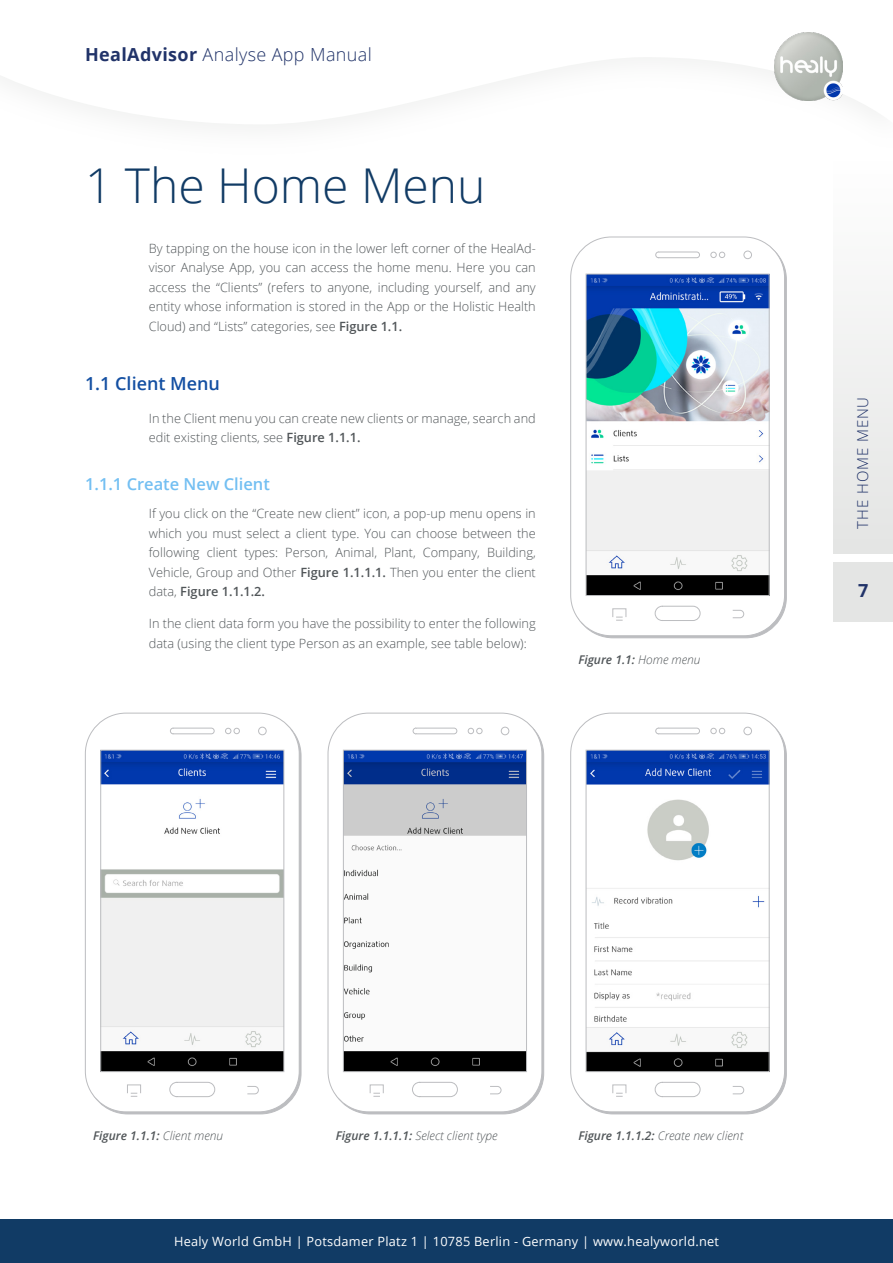
<style>
.page{position:relative;width:893px;height:1263px;background:#fff}
.page>*{position:absolute;margin:0;border:0;box-sizing:border-box;transform-origin:0 0}
.B_Ü1{font:300 48px "Open Sans";color:#113b65}
.t1{font:300 18px "Open Sans";letter-spacing:.02em;color:#213369}
.B_Ü2{font:600 18px "Open Sans";color:#134fa2}
.t2{font:700 18px "Open Sans";color:#213369}
.B_Ü3{font:600 16.5px "Open Sans";color:#73bff2}
.t3{font:300 15px "Open Sans";letter-spacing:.06em;color:#213369}
.B_Fließtext{font:300 12.75px/19.5px "Open Sans";color:#515659;text-align:justify}
.t4{font:12.75px "Open Sans";letter-spacing:.02em;color:#fff}
.B_BU_small_kursiv{font:italic 300 12px "Open Sans";color:#515659}
.B_BU_small_kursiv-2{font:italic 600 12px "Open Sans";color:#515659}
.s1{font-weight:700}
.s2{font-weight:600}
.s3{font-weight:300}
</style>
<div class="page">
<div style="left:833px;top:161px;width:60px;height:392px;background:linear-gradient(to right,#f1f1f1,#f1f1f1)"></div>
<div style="left:833px;top:562px;width:60px;height:59px;background:#e4e5e4"></div>
<svg style="left:4px;top:58px;width:867px;height:66px"></svg>
<img style="left:774px;top:32px;width:69px;height:69px">
<div style="left:0;top:1219px;width:893px;height:44px;background:#113b65"></div>
<div style="left:328px;top:713px;width:214px;height:399px;border:1px solid #bcbdc0;border-radius:41px"></div>
<div style="left:501px;top:727px;width:8px;height:8px;border:1px solid #bcbdc0;border-radius:50%"></div>
<svg style="left:412px;top:1082px;width:46px;height:15px"></svg>
<svg style="left:412px;top:727px;width:45px;height:7px"></svg>
<svg style="left:468px;top:728px;width:15px;height:6px"></svg>
<svg style="left:490px;top:1086px;width:12px;height:8px"></svg>
<div style="left:370px;top:1084px;width:14px;height:9px;border:1px solid #bcbdc0"></div>
<svg style="left:373px;top:1093px;width:7px;height:4px"></svg>
<img style="left:345px;top:752px;width:180px;height:318px">
<div style="left:343px;top:750px;width:184px;height:322px;border:1px solid #bcbdc0"></div>
<div style="left:85px;top:713px;width:215px;height:399px;border:1px solid #bcbdc0;border-radius:41px"></div>
<div style="left:258px;top:727px;width:8px;height:8px;border:1px solid #bcbdc0;border-radius:50%"></div>
<svg style="left:169px;top:1082px;width:46px;height:15px"></svg>
<svg style="left:170px;top:727px;width:45px;height:7px"></svg>
<svg style="left:225px;top:728px;width:15px;height:6px"></svg>
<svg style="left:247px;top:1086px;width:12px;height:8px"></svg>
<div style="left:127px;top:1084px;width:14px;height:9px;border:1px solid #bcbdc0"></div>
<svg style="left:131px;top:1093px;width:6px;height:4px"></svg>
<img style="left:102px;top:752px;width:180px;height:318px">
<div style="left:100px;top:750px;width:184px;height:322px;border:1px solid #bcbdc0"></div>
<div style="left:570px;top:713px;width:215px;height:399px;border:1px solid #bcbdc0;border-radius:41px"></div>
<div style="left:744px;top:727px;width:8px;height:8px;border:1px solid #bcbdc0;border-radius:50%"></div>
<svg style="left:654px;top:1082px;width:47px;height:15px"></svg>
<svg style="left:655px;top:727px;width:45px;height:7px"></svg>
<svg style="left:710px;top:728px;width:15px;height:6px"></svg>
<svg style="left:732px;top:1086px;width:12px;height:8px"></svg>
<div style="left:612px;top:1084px;width:14px;height:9px;border:1px solid #bcbdc0"></div>
<svg style="left:616px;top:1093px;width:7px;height:4px"></svg>
<img style="left:588px;top:752px;width:179px;height:318px">
<div style="left:586px;top:750px;width:183px;height:322px;border:1px solid #bcbdc0"></div>
<div style="left:570px;top:237px;width:215px;height:399px;border:1px solid #bcbdc0;border-radius:41px"></div>
<div style="left:744px;top:251px;width:8px;height:8px;border:1px solid #bcbdc0;border-radius:50%"></div>
<svg style="left:654px;top:606px;width:47px;height:15px"></svg>
<svg style="left:655px;top:251px;width:45px;height:7px"></svg>
<svg style="left:710px;top:252px;width:15px;height:6px"></svg>
<svg style="left:732px;top:610px;width:12px;height:8px"></svg>
<div style="left:612px;top:608px;width:14px;height:9px;border:1px solid #bcbdc0"></div>
<svg style="left:616px;top:617px;width:7px;height:4px"></svg>
<img style="left:588px;top:276px;width:179px;height:318px">
<div style="left:586px;top:274px;width:183px;height:322px;border:1px solid #bcbdc0"></div>
<h2 class="t1" style="left:85px;top:43px;width:288px"><span class="s1">HealAdvisor</span> Analyse App Manual</h2>
<p class="B_Ü1" style="left:85px;top:152px;width:402px">1 The Home Menu</p>
<p class="B_Fließtext" style="left:149px;top:238px;width:388px">By tapping on the house icon in the lower left corner of the HealAd&shy;visor Analyse App, you can access the home menu. Here you can access the “Clients” (refers to anyone, including yourself, and any entity whose information is stored in the App or the Holistic Health Cloud) and “Lists” categories, see <span class="s2">Figure 1.1.</span></p>
<p class="B_Ü2" style="left:85px;top:371px;width:137px">1.1 Client Menu</p>
<p class="B_Fließtext" style="left:149px;top:408px;width:388px">In the Client menu you can create new clients or manage, search and edit existing clients, see <span class="s2">Figure 1.1.1.</span></p>
<p class="B_Ü3" style="left:85px;top:473px;width:186px">1.1.1 Create New Client</p>
<p class="B_Fließtext" style="left:149px;top:503px;width:388px">If you click on the “Create new client” icon, a pop-up menu opens in which you must select a client type. You can choose between the following client types: Person, Animal, Plant, Company, Building, Vehicle, Group and Other <span class="s2">Figure 1.1.1.1.</span> Then you enter the client data, <span class="s2">Figure 1.1.1.2.</span></p>
<p class="B_Fließtext" style="left:149px;top:614px;width:388px">In the client data form you have the possibility to enter the following data (using the client type Person as an example, see table below):</p>
<p class="B_BU_small_kursiv-2" style="left:578px;top:652px;width:124px">Figure 1.1: <span class="s3">Home menu</span></p>
<p class="t3" style="left:852px;top:529px;width:133px;rotate:-90deg">THE HOME MENU</p>
<h2 class="t2" style="left:858px;top:578px;width:12px">7</h2>
<p class="B_BU_small_kursiv-2" style="left:93px;top:1128px;width:131px">Figure 1.1.1: <span class="s3">Client menu</span></p>
<p class="B_BU_small_kursiv" style="left:336px;top:1128px;width:163px"><span class="s2">Figure 1.1.1.1:</span> Select client type</p>
<p class="B_BU_small_kursiv" style="left:578px;top:1128px;width:166px"><span class="s2">Figure 1.1.1.2:</span> Create new client</p>
<p class="t4" style="left:174px;top:1233px;width:546px">Healy World GmbH | Potsdamer Platz 1 | 10785 Berlin - Germany | www.healyworld.net</p>
</div>
